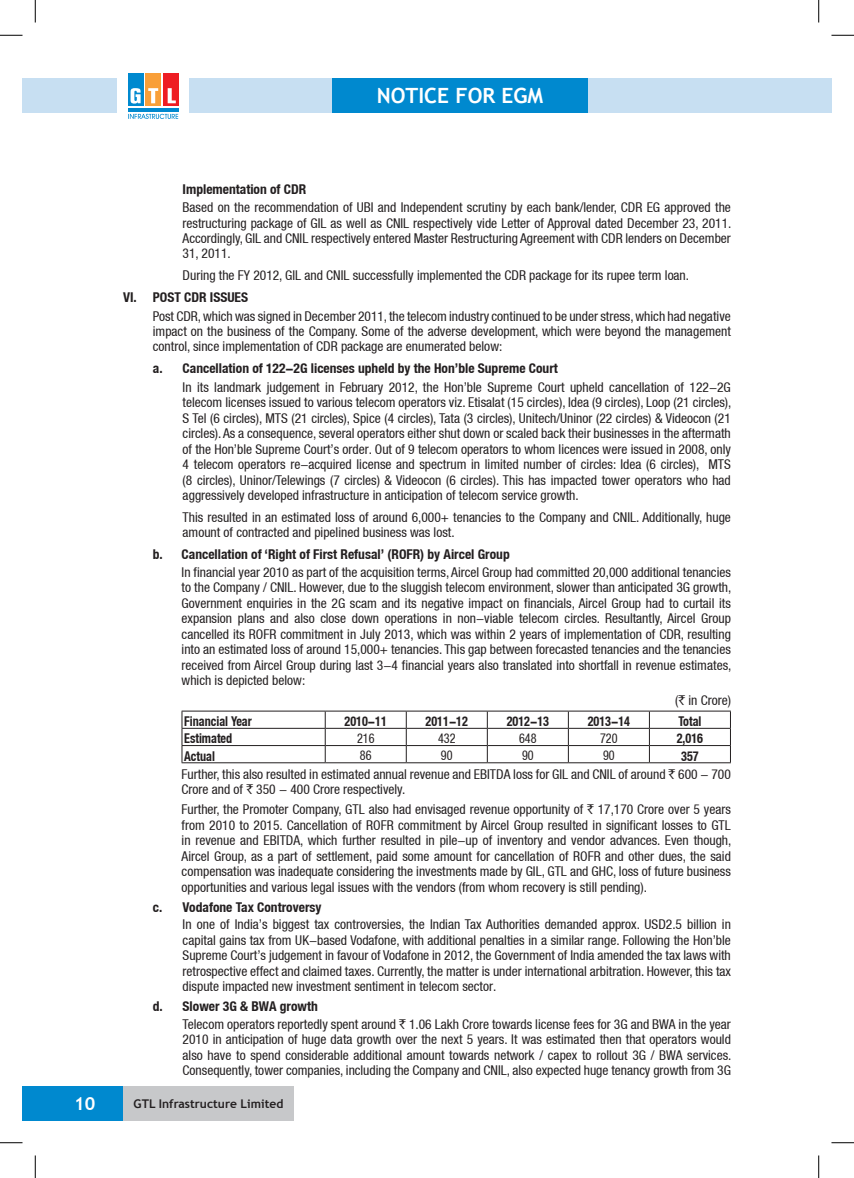
<style>
.page{position:relative;width:854px;height:1178px;background:#fff}
.page>*{position:absolute;margin:0;border:0;box-sizing:border-box;transform-origin:0 0}
.t1{font:700 21px "Trebuchet MS";color:#fff}
.t2{font:700 18px "Trebuchet MS";color:#fff}
.Body{font:condensed 13.5px/15.5px "Helvetica Neue LT";color:#231f20;text-align:justify}
.Body-2{font:700 condensed 13.5px "Helvetica Neue LT";color:#231f20}
.List_Paragraph{font:700 condensed 13.5px "Helvetica Neue LT";color:#231f20;scale:.9 1}
.List_Paragraph-2{font:condensed 13.5px "Helvetica Neue LT";color:#231f20;scale:.9 1}
.t3{font:700 12px "Trebuchet MS";color:#231f20}
.s1{font-family:"Rupee Foradian";font-stretch:normal}
</style>
<div class="page">
<div style="left:189px;top:79px;width:642px;height:34px;background:#c7dff2"></div>
<div style="left:332px;top:79px;width:255px;height:34px;background:#0089cf"></div>
<div style="left:23px;top:79px;width:94px;height:34px;background:#c7dff2"></div>
<div style="left:128px;top:73px;width:50px;height:37px;background:linear-gradient(to right,#fff,#fff)"></div>
<hr style="left:128px;top:108px;width:50px;height:3px;background:#0089cf">
<div style="left:128px;top:74px;width:15px;height:32px;background:#0089cf"></div>
<div style="left:146px;top:74px;width:15px;height:32px;background:#f99f38"></div>
<div style="left:163px;top:74px;width:15px;height:32px;background:#ee1d23"></div>
<svg style="left:168px;top:88px;width:8px;height:15px"></svg>
<svg style="left:148px;top:88px;width:10px;height:15px"></svg>
<svg style="left:130px;top:88px;width:11px;height:16px"></svg>
<svg style="left:128px;top:114px;width:50px;height:5px"></svg>
<div style="left:120px;top:1086px;width:173px;height:34px;background:#c7c8ca"></div>
<div style="left:23px;top:1086px;width:100px;height:34px;background:#0089cf"></div>
<hr style="left:182px;top:710px;width:143px;height:1px;background:#231f20">
<hr style="left:325px;top:710px;width:81px;height:1px;background:#231f20">
<hr style="left:406px;top:710px;width:81px;height:1px;background:#231f20">
<hr style="left:487px;top:710px;width:81px;height:1px;background:#231f20">
<hr style="left:568px;top:710px;width:81px;height:1px;background:#231f20">
<hr style="left:649px;top:710px;width:81px;height:1px;background:#231f20">
<hr style="left:182px;top:728px;width:143px;height:1px;background:#231f20">
<hr style="left:325px;top:728px;width:81px;height:1px;background:#231f20">
<hr style="left:406px;top:728px;width:81px;height:1px;background:#231f20">
<hr style="left:487px;top:728px;width:81px;height:1px;background:#231f20">
<hr style="left:568px;top:728px;width:81px;height:1px;background:#231f20">
<hr style="left:649px;top:728px;width:81px;height:1px;background:#231f20">
<hr style="left:182px;top:745px;width:143px;height:1px;background:#231f20">
<svg style="left:182px;top:711px;width:1px;height:51px"></svg>
<hr style="left:325px;top:745px;width:81px;height:1px;background:#231f20">
<svg style="left:325px;top:711px;width:1px;height:51px"></svg>
<hr style="left:406px;top:745px;width:81px;height:1px;background:#231f20">
<svg style="left:406px;top:711px;width:1px;height:51px"></svg>
<hr style="left:487px;top:745px;width:81px;height:1px;background:#231f20">
<svg style="left:487px;top:711px;width:1px;height:51px"></svg>
<hr style="left:568px;top:745px;width:81px;height:1px;background:#231f20">
<svg style="left:568px;top:711px;width:1px;height:51px"></svg>
<hr style="left:649px;top:745px;width:81px;height:1px;background:#231f20">
<svg style="left:649px;top:711px;width:1px;height:51px"></svg>
<svg style="left:730px;top:711px;width:1px;height:51px"></svg>
<hr style="left:182px;top:762px;width:143px;height:1px;background:#231f20">
<hr style="left:325px;top:762px;width:81px;height:1px;background:#231f20">
<hr style="left:406px;top:762px;width:81px;height:1px;background:#231f20">
<hr style="left:487px;top:762px;width:81px;height:1px;background:#231f20">
<hr style="left:568px;top:762px;width:81px;height:1px;background:#231f20">
<hr style="left:649px;top:762px;width:81px;height:1px;background:#231f20">
<svg style="left:0;top:35px;width:22px;height:1px"></svg>
<svg style="left:831px;top:35px;width:23px;height:1px"></svg>
<svg style="left:0;top:1142px;width:22px;height:1px"></svg>
<svg style="left:831px;top:1142px;width:23px;height:1px"></svg>
<svg style="left:35px;top:0;width:1px;height:22px"></svg>
<svg style="left:35px;top:1155px;width:1px;height:23px"></svg>
<svg style="left:818px;top:0;width:1px;height:22px"></svg>
<svg style="left:818px;top:1155px;width:1px;height:23px"></svg>
<h1 class="t1" style="left:377px;top:83px;width:168px">NOTICE FOR EGM</h1>
<p class="Body-2" style="left:183px;top:181px;width:125px">Implementation of CDR</p>
<p class="Body" style="left:183px;top:199px;width:550px">Based on the recommendation of UBI and Independent scrutiny by each bank/lender, CDR EG approved the restructuring package of GIL as well as CNIL respectively vide Letter of Approval dated December 23, 2011.<br>Accordingly, GIL and CNIL respectively entered Master Restructuring Agreement with CDR lenders on December 31, 2011.</p>
<p class="Body" style="left:183px;top:268px;width:508px">During the FY 2012, GIL and CNIL successfully implemented the CDR package for its rupee term loan.</p>
<p class="Body-2" style="left:123px;top:289px;width:127px">VI. POST CDR ISSUES</p>
<p class="Body" style="left:153px;top:308px;width:579px">Post CDR, which was signed in December 2011, the telecom industry continued to be under stress, which had negative impact on the business of the Company. Some of the adverse development, which were beyond the management control, since implementation of CDR package are enumerated below:</p>
<p class="Body-2" style="left:153px;top:360px;width:406px">a. Cancellation of 122-2G licenses upheld by the Hon’ble Supreme Court</p>
<p class="Body" style="left:183px;top:379px;width:550px">In its landmark judgement in February 2012, the Hon’ble Supreme Court upheld cancellation of 122-2G telecom licenses issued to various telecom operators viz. Etisalat (15 circles), Idea (9 circles), Loop (21 circles), S Tel (6 circles), MTS (21 circles), Spice (4 circles), Tata (3 circles), Unitech/Uninor (22 circles) &amp; Videocon (21 circles). As a consequence, several operators either shut down or scaled back their businesses in the aftermath of the Hon’ble Supreme Court’s order. Out of 9 telecom operators to whom licences were issued in 2008, only 4 telecom operators re-acquired license and spectrum in limited number of circles: Idea (6 circles), MTS (8 circles), Uninor/Telewings (7 circles) &amp; Videocon (6 circles). This has impacted tower operators who had aggressively developed infrastructure in anticipation of telecom service growth.</p>
<p class="Body" style="left:183px;top:509px;width:550px">This resulted in an estimated loss of around 6,000+ tenancies to the Company and CNIL. Additionally, huge amount of contracted and pipelined business was lost.</p>
<p class="Body-2" style="left:153px;top:546px;width:358px">b. Cancellation of ‘Right of First Refusal’ (ROFR) by Aircel Group</p>
<p class="Body" style="left:182px;top:564px;width:551px">In financial year 2010 as part of the acquisition terms, Aircel Group had committed 20,000 additional tenancies to the Company / CNIL. However, due to the sluggish telecom environment, slower than anticipated 3G growth, Government enquiries in the 2G scam and its negative impact on financials, Aircel Group had to curtail its expansion plans and also close down operations in non-viable telecom circles. Resultantly, Aircel Group cancelled its ROFR commitment in July 2013, which was within 2 years of implementation of CDR, resulting into an estimated loss of around 15,000+ tenancies. This gap between forecasted tenancies and the tenancies received from Aircel Group during last 3-4 financial years also translated into shortfall in revenue estimates, which is depicted below:</p>
<p class="Body" style="left:675px;top:692px;width:57px">(<span class="s1">`</span> in Crore)</p>
<p class="List_Paragraph" style="left:184px;top:713px;width:77px">Financial Year</p>
<p class="List_Paragraph" style="left:344px;top:713px;width:48px">2010-11</p>
<p class="List_Paragraph" style="left:425px;top:713px;width:48px">2011-12</p>
<p class="List_Paragraph" style="left:506px;top:713px;width:48px">2012-13</p>
<p class="List_Paragraph" style="left:587px;top:713px;width:48px">2013-14</p>
<p class="List_Paragraph" style="left:678px;top:713px;width:27px">Total</p>
<p class="List_Paragraph" style="left:184px;top:730px;width:55px">Estimated</p>
<p class="List_Paragraph-2" style="left:357px;top:730px;width:21px">216</p>
<p class="List_Paragraph-2" style="left:438px;top:730px;width:21px">432</p>
<p class="List_Paragraph-2" style="left:519px;top:730px;width:21px">648</p>
<p class="List_Paragraph-2" style="left:600px;top:730px;width:21px">720</p>
<p class="List_Paragraph" style="left:676px;top:730px;width:31px">2,016</p>
<p class="List_Paragraph" style="left:184px;top:747px;width:36px">Actual</p>
<p class="List_Paragraph-2" style="left:360px;top:747px;width:14px">86</p>
<p class="List_Paragraph-2" style="left:441px;top:747px;width:14px">90</p>
<p class="List_Paragraph-2" style="left:522px;top:747px;width:14px">90</p>
<p class="List_Paragraph-2" style="left:603px;top:747px;width:14px">90</p>
<p class="List_Paragraph" style="left:681px;top:747px;width:21px">357</p>
<p class="Body" style="left:182px;top:766px;width:550px">Further, this also resulted in estimated annual revenue and EBITDA loss for GIL and CNIL of around <span class="s1">`</span> 600 - 700<br>Crore and of <span class="s1">`</span> 350 - 400 Crore respectively.</p>
<p class="Body" style="left:182px;top:802px;width:551px">Further, the Promoter Company, GTL also had envisaged revenue opportunity of <span class="s1">`</span> 17,170 Crore over 5 years from 2010 to 2015. Cancellation of ROFR commitment by Aircel Group resulted in significant losses to GTL in revenue and EBITDA, which further resulted in pile-up of inventory and vendor advances. Even though, Aircel Group, as a part of settlement, paid some amount for cancellation of ROFR and other dues, the said compensation was inadequate considering the investments made by GIL, GTL and GHC, loss of future business opportunities and various legal issues with the vendors (from whom recovery is still pending).</p>
<p class="Body-2" style="left:153px;top:898px;width:170px">c. Vodafone Tax Controversy</p>
<p class="Body" style="left:183px;top:916px;width:550px">In one of India’s biggest tax controversies, the Indian Tax Authorities demanded approx. USD2.5 billion in capital gains tax from UK-based Vodafone, with additional penalties in a similar range. Following the Hon’ble Supreme Court’s judgement in favour of Vodafone in 2012, the Government of India amended the tax laws with retrospective effect and claimed taxes. Currently, the matter is under international arbitration. However, this tax dispute impacted new investment sentiment in telecom sector.</p>
<p class="Body-2" style="left:153px;top:998px;width:166px">d. Slower 3G &amp; BWA growth</p>
<p class="Body" style="left:183px;top:1016px;width:550px">Telecom operators reportedly spent around <span class="s1">`</span> 1.06 Lakh Crore towards license fees for 3G and BWA in the year 2010 in anticipation of huge data growth over the next 5 years. It was estimated then that operators would also have to spend considerable additional amount towards network / capex to rollout 3G / BWA services.<br>Consequently, tower companies, including the Company and CNIL, also expected huge tenancy growth from 3G</p>
<h2 class="t2" style="left:74px;top:1091px;width:23px">10</h2>
<p class="t3" style="left:134px;top:1096px;width:151px">GTL Infrastructure Limited</p>
</div>
